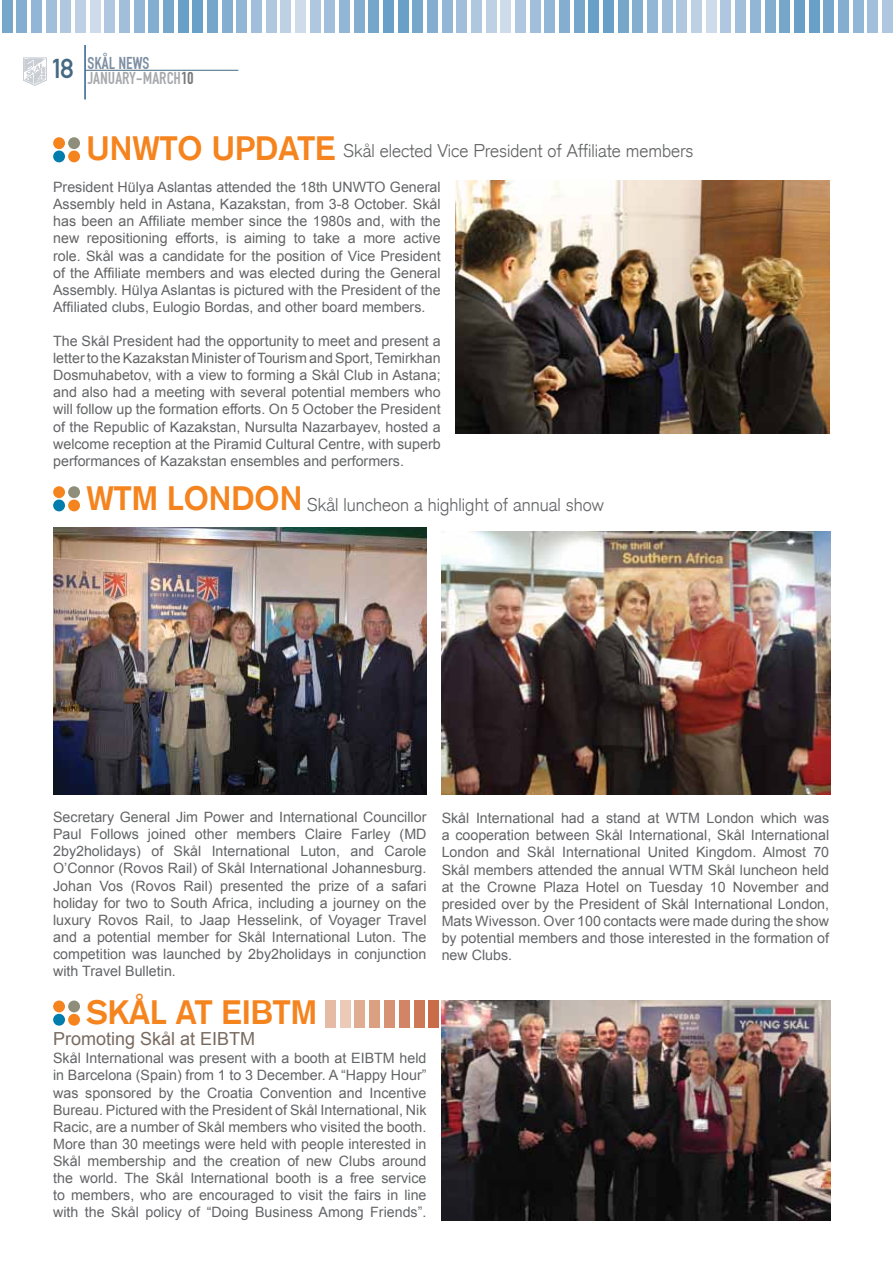
<style>
.page{position:relative;width:893px;height:1263px;background:#fff}
.page>*{position:absolute;margin:0;border:0;box-sizing:border-box;transform-origin:0 0}
.t1{font:700 33px "Akzidenz Grotesk";color:#f5841f}
.t2{font:27px "DIN 1451 Mittelschrift Regular";color:#456983}
.t3{font:300 18px "Akzidenz Grotesk";color:#636466}
.t4{font:18px/15px "DIN 1451 Engschrift Regular";color:#a7a9ac}
.t5{font:18px "Arial";color:#786a60}
.t6{font:14.25px/17.1px "Arial";color:#636466;text-align:justify}
.s1{color:#7e8fa3}
.s2{color:#77787b}
</style>
<div class="page">
<hr style="left:85px;top:70px;width:153px;height:1px;background:#456983">
<hr style="left:85px;top:45px;width:1px;height:54px;background:#456983">
<svg style="left:23px;top:58px;width:24px;height:28px"></svg>
<div style="left:53px;top:137px;width:12px;height:12px;background:#f5841f;border-radius:50%"></div>
<div style="left:53px;top:151px;width:12px;height:11px;background:#007cad;border-radius:50%"></div>
<div style="left:68px;top:137px;width:12px;height:12px;background:#8f8e7a;border-radius:50%"></div>
<div style="left:68px;top:151px;width:12px;height:11px;background:#f5841f;border-radius:50%"></div>
<div style="left:53px;top:486px;width:12px;height:12px;background:#f5841f;border-radius:50%"></div>
<div style="left:53px;top:499px;width:12px;height:12px;background:#007cad;border-radius:50%"></div>
<div style="left:68px;top:486px;width:12px;height:12px;background:#8f8e7a;border-radius:50%"></div>
<div style="left:68px;top:499px;width:12px;height:12px;background:#f5841f;border-radius:50%"></div>
<div style="left:53px;top:1000px;width:12px;height:12px;background:#f5841f;border-radius:50%"></div>
<div style="left:53px;top:1014px;width:12px;height:12px;background:#007cad;border-radius:50%"></div>
<div style="left:68px;top:1000px;width:12px;height:12px;background:#8f8e7a;border-radius:50%"></div>
<div style="left:68px;top:1014px;width:12px;height:12px;background:#f5841f;border-radius:50%"></div>
<div style="left:193px;top:0;width:10px;height:32px;background:#68a0c7"></div>
<div style="left:398px;top:0;width:10px;height:32px;background:#68a0c7"></div>
<div style="left:603px;top:0;width:11px;height:32px;background:#68a0c7"></div>
<div style="left:809px;top:0;width:10px;height:32px;background:#68a0c7"></div>
<div style="left:178px;top:0;width:10px;height:32px;background:#68a0c7"></div>
<div style="left:383px;top:0;width:11px;height:32px;background:#68a0c7"></div>
<div style="left:589px;top:0;width:10px;height:32px;background:#68a0c7"></div>
<div style="left:794px;top:0;width:10px;height:32px;background:#68a0c7"></div>
<div style="left:2px;top:0;width:10px;height:32px;background:#76a7cb"></div>
<div style="left:207px;top:0;width:11px;height:32px;background:#76a7cb"></div>
<div style="left:413px;top:0;width:10px;height:32px;background:#76a7cb"></div>
<div style="left:618px;top:0;width:10px;height:32px;background:#76a7cb"></div>
<div style="left:824px;top:0;width:10px;height:32px;background:#76a7cb"></div>
<div style="left:163px;top:0;width:11px;height:32px;background:#76a7cb"></div>
<div style="left:369px;top:0;width:10px;height:32px;background:#76a7cb"></div>
<div style="left:574px;top:0;width:10px;height:32px;background:#76a7cb"></div>
<div style="left:779px;top:0;width:11px;height:32px;background:#76a7cb"></div>
<div style="left:17px;top:0;width:10px;height:32px;background:#84aed0"></div>
<div style="left:222px;top:0;width:10px;height:32px;background:#84aed0"></div>
<div style="left:427px;top:0;width:11px;height:32px;background:#84aed0"></div>
<div style="left:633px;top:0;width:10px;height:32px;background:#84aed0"></div>
<div style="left:838px;top:0;width:10px;height:32px;background:#84aed0"></div>
<div style="left:149px;top:0;width:10px;height:32px;background:#84aed0"></div>
<div style="left:354px;top:0;width:10px;height:32px;background:#84aed0"></div>
<div style="left:559px;top:0;width:11px;height:32px;background:#84aed0"></div>
<div style="left:765px;top:0;width:10px;height:32px;background:#84aed0"></div>
<div style="left:31px;top:0;width:10px;height:32px;background:#92b6d5"></div>
<div style="left:237px;top:0;width:10px;height:32px;background:#92b6d5"></div>
<div style="left:442px;top:0;width:10px;height:32px;background:#92b6d5"></div>
<div style="left:647px;top:0;width:11px;height:32px;background:#92b6d5"></div>
<div style="left:853px;top:0;width:10px;height:32px;background:#92b6d5"></div>
<div style="left:134px;top:0;width:10px;height:32px;background:#92b6d5"></div>
<div style="left:339px;top:0;width:11px;height:32px;background:#92b6d5"></div>
<div style="left:545px;top:0;width:10px;height:32px;background:#92b6d5"></div>
<div style="left:750px;top:0;width:10px;height:32px;background:#92b6d5"></div>
<div style="left:46px;top:0;width:10px;height:32px;background:#a1bfda"></div>
<div style="left:251px;top:0;width:11px;height:32px;background:#a1bfda"></div>
<div style="left:457px;top:0;width:10px;height:32px;background:#a1bfda"></div>
<div style="left:662px;top:0;width:10px;height:32px;background:#a1bfda"></div>
<div style="left:868px;top:0;width:10px;height:32px;background:#a1bfda"></div>
<div style="left:119px;top:0;width:11px;height:32px;background:#a1bfda"></div>
<div style="left:325px;top:0;width:10px;height:32px;background:#a1bfda"></div>
<div style="left:530px;top:0;width:10px;height:32px;background:#a1bfda"></div>
<div style="left:735px;top:0;width:11px;height:32px;background:#a1bfda"></div>
<div style="left:61px;top:0;width:10px;height:32px;background:#afc8df"></div>
<div style="left:266px;top:0;width:10px;height:32px;background:#afc8df"></div>
<div style="left:471px;top:0;width:11px;height:32px;background:#afc8df"></div>
<div style="left:677px;top:0;width:10px;height:32px;background:#afc8df"></div>
<div style="left:882px;top:0;width:10px;height:32px;background:#afc8df"></div>
<div style="left:105px;top:0;width:10px;height:32px;background:#afc8df"></div>
<div style="left:310px;top:0;width:10px;height:32px;background:#afc8df"></div>
<div style="left:515px;top:0;width:11px;height:32px;background:#afc8df"></div>
<div style="left:721px;top:0;width:10px;height:32px;background:#afc8df"></div>
<div style="left:75px;top:0;width:11px;height:32px;background:#bed1e4"></div>
<div style="left:281px;top:0;width:10px;height:32px;background:#bed1e4"></div>
<div style="left:486px;top:0;width:10px;height:32px;background:#bed1e4"></div>
<div style="left:691px;top:0;width:11px;height:32px;background:#bed1e4"></div>
<div style="left:90px;top:0;width:10px;height:32px;background:#cddbea"></div>
<div style="left:295px;top:0;width:11px;height:32px;background:#cddbea"></div>
<div style="left:501px;top:0;width:10px;height:32px;background:#cddbea"></div>
<div style="left:706px;top:0;width:10px;height:32px;background:#cddbea"></div>
<div style="left:429px;top:1000px;width:10px;height:28px;background:#c96d48"></div>
<div style="left:414px;top:1000px;width:10px;height:28px;background:#ce7956"></div>
<div style="left:399px;top:1000px;width:10px;height:28px;background:#d28564"></div>
<div style="left:384px;top:1000px;width:11px;height:28px;background:#d69272"></div>
<div style="left:369px;top:1000px;width:11px;height:28px;background:#db9f82"></div>
<div style="left:355px;top:1000px;width:10px;height:28px;background:#e0ad93"></div>
<div style="left:325px;top:1000px;width:10px;height:28px;background:#e5bba5"></div>
<div style="left:340px;top:1000px;width:10px;height:28px;background:#ebcab8"></div>
<img style="left:442px;top:1000px;width:389px;height:220px">
<img style="left:456px;top:180px;width:373px;height:254px">
<img style="left:442px;top:531px;width:389px;height:263px">
<img style="left:53px;top:528px;width:373px;height:266px">
<h2 class="t2" style="left:52px;top:53px;width:24px">18</h2>
<p class="t4" style="left:87px;top:55px;width:107px"><span class="s1">SKÅL NEWS<br></span>JANUARY-MARCH<span class="s2">10</span></p>
<h1 class="t1" style="left:86px;top:128px;width:250px">UNWTO UPDATE</h1>
<p class="t3" style="left:343px;top:139px;width:352px">Skål elected Vice President of Affiliate members</p>
<p class="t6" style="left:53px;top:179px;width:389px">President Hülya Aslantas attended the 18th UNWTO General Assembly held in Astana, Kazakstan, from 3-8 October. Skål has been an Affiliate member since the 1980s and, with the new repositioning efforts, is aiming to take a more active role. Skål was a candidate for the position of Vice President of the Affiliate members and was elected during the General Assembly. Hülya Aslantas is pictured with the President of the Affiliated clubs, Eulogio Bordas, and other board members.</p>
<p class="t6" style="left:53px;top:333px;width:389px">The Skål President had the opportunity to meet and present a letter to the Kazakstan Minister of Tourism and Sport, Temirkhan Dosmuhabetov, with a view to forming a Skål Club in Astana; and also had a meeting with several potential members who will follow up the formation efforts. On 5 October the President of the Republic of Kazakstan, Nursulta Nazarbayev, hosted a welcome reception at the Piramid Cultural Centre, with superb performances of Kazakstan ensembles and performers.</p>
<h1 class="t1" style="left:86px;top:478px;width:217px">WTM LONDON</h1>
<p class="t3" style="left:307px;top:493px;width:298px">Skål luncheon a highlight of annual show</p>
<p class="t6" style="left:53px;top:809px;width:375px">Secretary General Jim Power and International Councillor Paul Follows joined other members Claire Farley (MD 2by2holidays) of Skål International Luton, and Carole O’Connor (Rovos Rail) of Skål International Johannesburg.<br>Johan Vos (Rovos Rail) presented the prize of a safari holiday for two to South Africa, including a journey on the luxury Rovos Rail, to Jaap Hesselink, of Voyager Travel and a potential member for Skål International Luton. The competition was launched by 2by2holidays in conjunction with Travel Bulletin.</p>
<h1 class="t1" style="left:86px;top:992px;width:232px">SKÅL AT EIBTM</h1>
<p class="t5" style="left:53px;top:1027px;width:204px">Promoting Skål at EIBTM</p>
<p class="t6" style="left:53px;top:1050px;width:375px">Skål International was present with a booth at EIBTM held in Barcelona (Spain) from 1 to 3 December. A “Happy Hour” was sponsored by the Croatia Convention and Incentive Bureau. Pictured with the President of Skål International, Nik Racic, are a number of Skål members who visited the booth.<br>More than 30 meetings were held with people interested in Skål membership and the creation of new Clubs around the world. The Skål International booth is a free service to members, who are encouraged to visit the fairs in line with the Skål policy of “Doing Business Among Friends”.</p>
<p class="t6" style="left:442px;top:810px;width:389px">Skål International had a stand at WTM London which was a cooperation between Skål International, Skål International London and Skål International United Kingdom. Almost 70<br>Skål members attended the annual WTM Skål luncheon held at the Crowne Plaza Hotel on Tuesday 10 November and presided over by the President of Skål International London, Mats Wivesson. Over 100 contacts were made during the show by potential members and those interested in the formation of new Clubs.</p>
</div>
